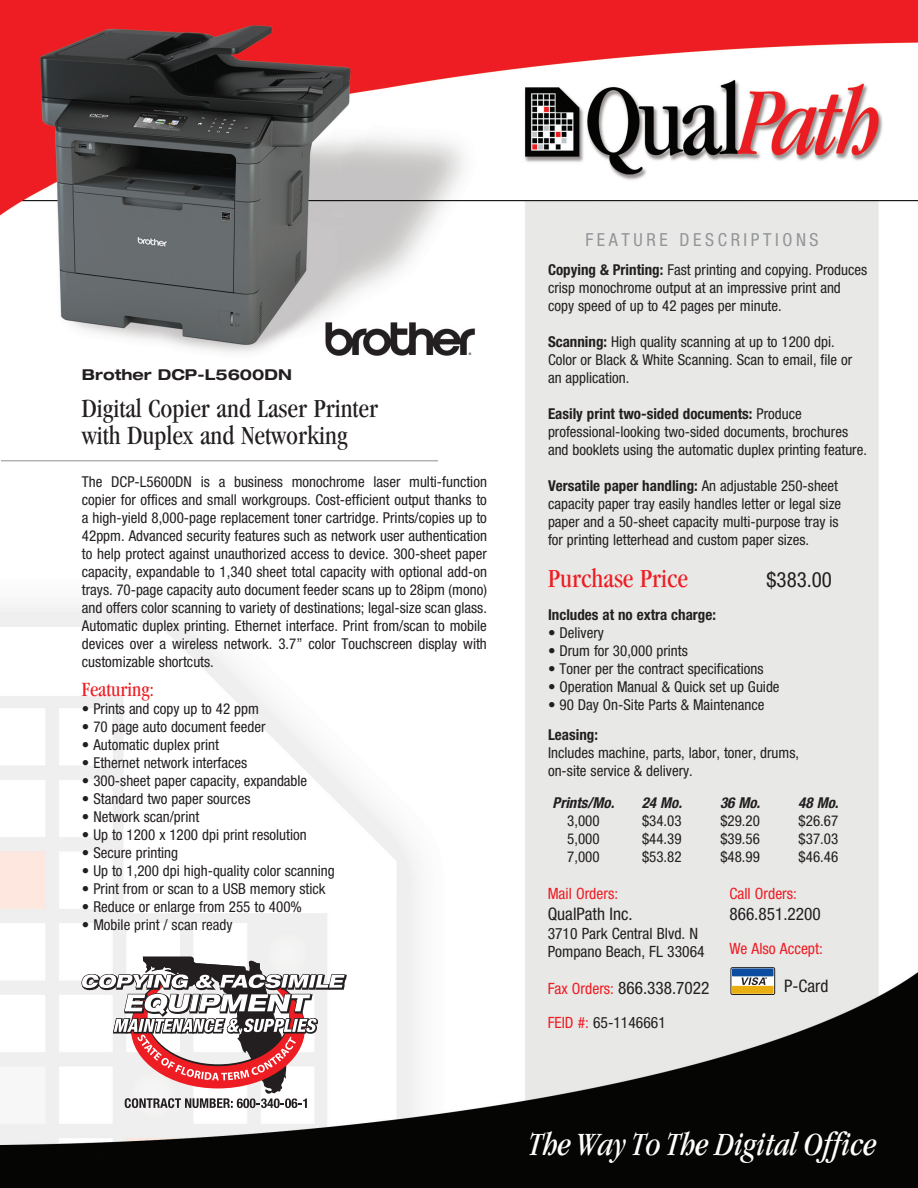
<style>
.page{position:relative;width:918px;height:1188px;background:#fff}
.page>*{position:absolute;margin:0;border:0;box-sizing:border-box;transform-origin:0 0}
.t1{font:italic condensed 33.6px "Garamond";color:#fff}
.t2{font:condensed 27px "Garamond";color:#231f20}
.t3{font:condensed 27px "Garamond";color:#ee1d23}
.t4{font:condensed 21px "Garamond";color:#ee1d23}
.t5{font:condensed 21px "Helvetica Neue";color:#231f20}
.t6{font:condensed 18px "Helvetica Neue";letter-spacing:.2em;color:#939598}
.t7{font:condensed 17.25px "Helvetica Neue";color:#231f20}
.t8{font:condensed 15.6px "Helvetica Neue";color:#231f20}
.t9{font:condensed 15.6px "Helvetica Neue";color:#ee1d23}
.t10{font:condensed 15px/18px "Helvetica Neue";color:#231f20;text-align:justify}
.t11{font:700 condensed 15px "Helvetica Neue";color:#231f20}
.t12{font:italic 700 condensed 15px "Helvetica Neue";color:#231f20}
.t13{font:700 expanded 15px "Helvetica Neue";color:#231f20}
.s1{font-weight:700}
.s2{font-weight:400}
.s3{font-size:15.6px;color:#ee1d23}
.s4{color:#ee1d23}
</style>
<div class="page">
<img style="left:0;top:0;width:918px;height:1188px">
<hr style="left:1px;top:460px;width:437px;height:1px;background:#b2b3b7">
<svg style="left:81px;top:946px;width:266px;height:162px"></svg>
<svg style="left:731px;top:968px;width:44px;height:27px"></svg>
<div style="left:731px;top:967px;width:44px;height:28px;border:1px solid #231f20;border-radius:2px"></div>
<div style="left:732px;top:968px;width:42px;height:8px;background:#0d4da1"></div>
<div style="left:732px;top:986px;width:42px;height:8px;background:#e9ae0f"></div>
<svg style="left:742px;top:977px;width:25px;height:8px"></svg>
<p class="t13" style="left:82px;top:365px;width:212px">Brother DCP-L5600DN</p>
<p class="t2" style="left:82px;top:394px;width:298px">Digital Copier and Laser Printer</p>
<p class="t2" style="left:82px;top:421px;width:267px">with Duplex and Networking</p>
<p class="t10" style="left:82px;top:473px;width:407px">The DCP-L5600DN is a business monochrome laser multi-function copier for offices and small workgroups. Cost-efficient output thanks to a high-yield 8,000-page replacement toner cartridge. Prints/copies up to 42ppm. Advanced security features such as network user authentication to help protect against unauthorized access to device. 300-sheet paper capacity, expandable to 1,340 sheet total capacity with optional add-on trays. 70-page capacity auto document feeder scans up to 28ipm (mono) and offers color scanning to variety of destinations; legal-size scan glass.<br>Automatic duplex printing. Ethernet interface. Print from/scan to mobile devices over a wireless network. 3.7” color Touchscreen display with customizable shortcuts.</p>
<p class="t4" style="left:82px;top:678px;width:74px">Featuring:</p>
<p class="t10" style="left:82px;top:700px;width:179px">• Prints and copy up to 42 ppm</p>
<p class="t10" style="left:82px;top:718px;width:185px">• 70 page auto document feeder</p>
<p class="t10" style="left:82px;top:736px;width:139px">• Automatic duplex print</p>
<p class="t10" style="left:82px;top:754px;width:167px">• Ethernet network interfaces</p>
<p class="t10" style="left:82px;top:772px;width:227px">• 300-sheet paper capacity, expandable</p>
<p class="t10" style="left:82px;top:790px;width:170px">• Standard two paper sources</p>
<p class="t10" style="left:82px;top:808px;width:119px">• Network scan/print</p>
<p class="t10" style="left:82px;top:826px;width:226px">• Up to 1200 x 1200 dpi print resolution</p>
<p class="t10" style="left:82px;top:844px;width:98px">• Secure printing</p>
<p class="t10" style="left:82px;top:862px;width:254px">• Up to 1,200 dpi high-quality color scanning</p>
<p class="t10" style="left:82px;top:880px;width:245px">• Print from or scan to a USB memory stick</p>
<p class="t10" style="left:82px;top:898px;width:222px">• Reduce or enlarge from 255 to 400%</p>
<p class="t10" style="left:82px;top:916px;width:152px">• Mobile print / scan ready</p>
<p class="t6" style="left:585px;top:229px;width:235px">FEATURE DESCRIPTIONS</p>
<p class="t10" style="left:548px;top:261px;width:321px"><span class="s1">Copying &amp; Printing:</span> Fast printing and copying. Produces</p>
<p class="t10" style="left:548px;top:279px;width:294px">crisp monochrome output at an impressive print and</p>
<p class="t10" style="left:548px;top:297px;width:235px">copy speed of up to 42 pages per minute.</p>
<p class="t10" style="left:548px;top:333px;width:288px"><span class="s1">Scanning:</span> High quality scanning at up to 1200 dpi.</p>
<p class="t10" style="left:548px;top:351px;width:306px">Color or Black &amp; White Scanning. Scan to email, file or</p>
<p class="t10" style="left:548px;top:369px;width:83px">an application.</p>
<p class="t11" style="left:548px;top:405px;width:255px">Easily print two-sided documents: <span class="s2">Produce</span></p>
<p class="t10" style="left:548px;top:423px;width:302px">professional-looking two-sided documents, brochures</p>
<p class="t10" style="left:548px;top:441px;width:320px">and booklets using the automatic duplex printing feature.</p>
<p class="t11" style="left:548px;top:477px;width:292px">Versatile paper handling: <span class="s2">An adjustable 250-sheet</span></p>
<p class="t10" style="left:548px;top:495px;width:295px">capacity paper tray easily handles letter or legal size</p>
<p class="t10" style="left:548px;top:513px;width:292px">paper and a 50-sheet capacity multi-purpose tray is</p>
<p class="t10" style="left:548px;top:531px;width:263px">for printing letterhead and custom paper sizes.</p>
<p class="t3" style="left:548px;top:563px;width:142px">Purchase Price</p>
<p class="t5" style="left:767px;top:567px;width:67px">$383.00</p>
<p class="t11" style="left:548px;top:605px;width:169px">Includes at no extra charge:</p>
<p class="t10" style="left:548px;top:623px;width:57px">• Delivery</p>
<p class="t10" style="left:548px;top:641px;width:141px">• Drum for 30,000 prints</p>
<p class="t10" style="left:548px;top:659px;width:217px">• Toner per the contract specifications</p>
<p class="t10" style="left:548px;top:677px;width:233px">• Operation Manual &amp; Quick set up Guide</p>
<p class="t10" style="left:548px;top:695px;width:218px">• 90 Day On-Site Parts &amp; Maintenance</p>
<p class="t11" style="left:548px;top:725px;width:51px">Leasing:</p>
<p class="t10" style="left:548px;top:743px;width:253px">Includes machine, parts, labor, toner, drums,</p>
<p class="t10" style="left:548px;top:761px;width:146px">on-site service &amp; delivery.</p>
<p class="t12" style="left:553px;top:794px;width:63px">Prints/Mo.</p>
<p class="t10" style="left:567px;top:812px;width:34px">3,000</p>
<p class="t10" style="left:567px;top:830px;width:34px">5,000</p>
<p class="t10" style="left:567px;top:848px;width:34px">7,000</p>
<p class="t12" style="left:642px;top:794px;width:42px">24 Mo.</p>
<p class="t10" style="left:642px;top:812px;width:41px">$34.03</p>
<p class="t10" style="left:642px;top:830px;width:41px">$44.39</p>
<p class="t10" style="left:642px;top:848px;width:41px">$53.82</p>
<p class="t9" style="left:548px;top:885px;width:72px">Mail Orders:</p>
<p class="t7" style="left:548px;top:904px;width:86px">QualPath Inc.</p>
<p class="t8" style="left:548px;top:924px;width:152px">3710 Park Central Blvd. N</p>
<p class="t8" style="left:548px;top:943px;width:158px">Pompano Beach, FL 33064</p>
<p class="t7" style="left:548px;top:978px;width:163px"><span class="s3">Fax Orders:</span> 866.338.7022</p>
<p class="t8" style="left:548px;top:1013px;width:120px"><span class="s4">FEID #:</span> 65-1146661</p>
<p class="t12" style="left:720px;top:794px;width:42px">36 Mo.</p>
<p class="t10" style="left:720px;top:812px;width:41px">$29.20</p>
<p class="t10" style="left:720px;top:830px;width:41px">$39.56</p>
<p class="t10" style="left:720px;top:848px;width:41px">$48.99</p>
<p class="t12" style="left:798px;top:794px;width:42px">48 Mo.</p>
<p class="t10" style="left:799px;top:812px;width:41px">$26.67</p>
<p class="t10" style="left:799px;top:830px;width:41px">$37.03</p>
<p class="t10" style="left:799px;top:848px;width:41px">$46.46</p>
<p class="t9" style="left:729px;top:885px;width:69px">Call Orders:</p>
<p class="t7" style="left:729px;top:904px;width:93px">866.851.2200</p>
<p class="t9" style="left:729px;top:940px;width:95px">We Also Accept:</p>
<p class="t7" style="left:784px;top:976px;width:46px">P-Card</p>
<p class="t1" style="left:528px;top:1126px;width:350px">TheWay To The Digital Office</p>
</div>
